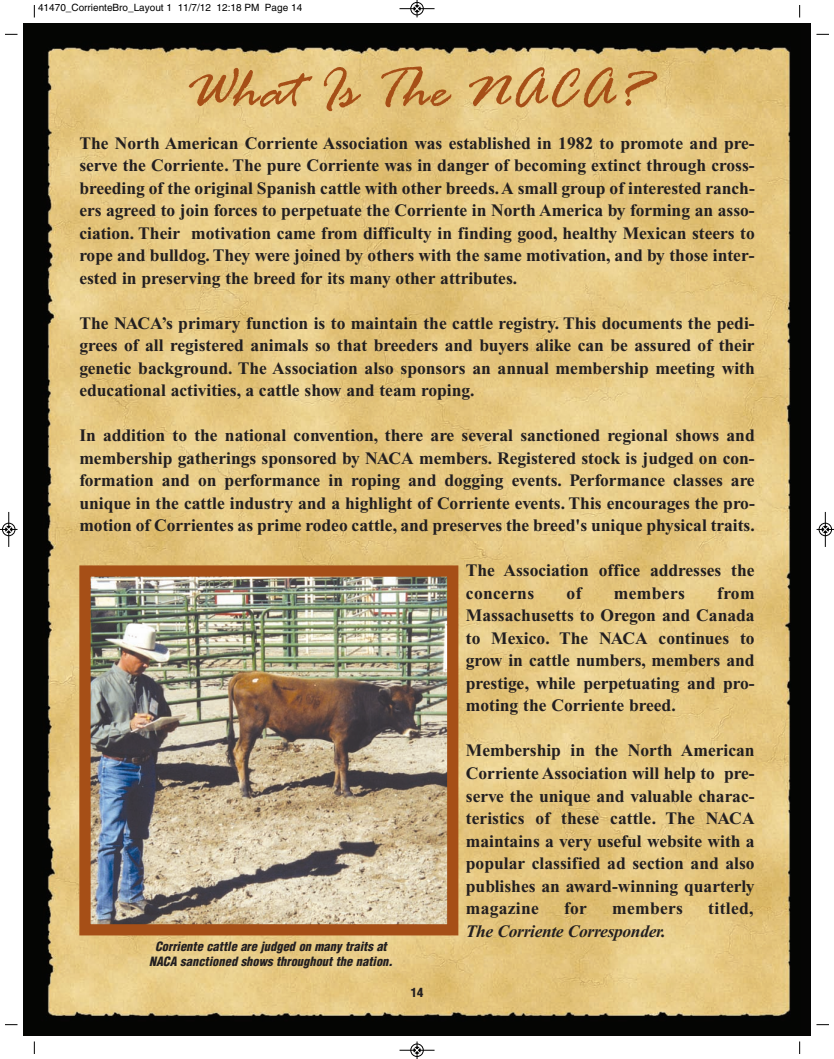
<style>
.page{position:relative;width:834px;height:1059px;background:#fff}
.page>*{position:absolute;margin:0;border:0;box-sizing:border-box;transform-origin:0 0}
.t1{font:italic 60px "Rage";color:#a64f17}
.t2{font:700 17.5px/22.5px "Times New Roman";color:#231f20;text-align:justify}
.t3{font:italic 700 17.5px "Times New Roman";letter-spacing:-.02em;color:#231f20}
.t4{font:700 17.5px "Times New Roman";letter-spacing:.02em;color:#231f20}
.t5{font:italic 900 condensed 12.5px/15px "Helvetica";color:#231f20;text-align:center}
.t6{font:900 condensed 12.5px "Helvetica";color:#231f20}
.t7{font:10px "Helvetica";color:#000}
</style>
<div class="page">
<img style="left:23px;top:23px;width:778px;height:1013px">
<div style="left:801px;top:23px;width:10px;height:1013px;background:#050504"></div>
<img style="left:91px;top:577px;width:355px;height:346px">
<div style="left:79px;top:565px;width:379px;height:370px;border:11px solid #a64f17"></div>
<svg style="left:34px;top:5px;width:1px;height:13px"></svg>
<svg style="left:5px;top:34px;width:13px;height:1px"></svg>
<svg style="left:799px;top:5px;width:1px;height:13px"></svg>
<svg style="left:816px;top:34px;width:13px;height:1px"></svg>
<svg style="left:34px;top:1041px;width:1px;height:13px"></svg>
<svg style="left:5px;top:1024px;width:13px;height:1px"></svg>
<svg style="left:799px;top:1041px;width:1px;height:13px"></svg>
<svg style="left:816px;top:1024px;width:13px;height:1px"></svg>
<div style="left:410px;top:2px;width:14px;height:13px;border:1px solid #fff;border-radius:50%"></div>
<hr style="left:399px;top:8px;width:35px;height:1px;background:#000">
<div style="left:410px;top:2px;width:13px;height:13px;border:1px solid #000;border-radius:50%"></div>
<svg style="left:414px;top:0;width:6px;height:17px"></svg>
<div style="left:410px;top:1043px;width:14px;height:14px;border:1px solid #fff;border-radius:50%"></div>
<hr style="left:399px;top:1050px;width:35px;height:1px;background:#000">
<div style="left:410px;top:1044px;width:13px;height:12px;border:1px solid #000;border-radius:50%"></div>
<svg style="left:414px;top:1041px;width:6px;height:18px"></svg>
<hr style="left:9px;top:512px;width:1px;height:35px;background:#000">
<div style="left:2px;top:523px;width:13px;height:13px;border:1px solid #000;border-radius:50%"></div>
<svg style="left:0;top:526px;width:18px;height:6px"></svg>
<div style="left:818px;top:523px;width:14px;height:13px;border:1px solid #fff;border-radius:50%"></div>
<hr style="left:825px;top:512px;width:1px;height:35px;background:#000">
<div style="left:819px;top:523px;width:12px;height:13px;border:1px solid #000;border-radius:50%"></div>
<svg style="left:816px;top:526px;width:18px;height:6px"></svg>
<p class="t7" style="left:38px;top:4px;width:266px">41470_CorrienteBro_Layout 1 11/7/12 12:18 PM Page 14</p>
<h1 class="t1" style="left:186px;top:69px;width:464px">What Is The NACA?</h1>
<p class="t2" style="left:79px;top:133px;width:677px">The North American Corriente Association was established in 1982 to promote and pre&shy;serve the Corriente. The pure Corriente was in danger of becoming extinct through cross&shy;breeding of the original Spanish cattle with other breeds. A small group of interested ranch&shy;ers agreed to join forces to perpetuate the Corriente in North America by forming an asso&shy;ciation. Their motivation came from difficulty in finding good, healthy Mexican steers to rope and bulldog. They were joined by others with the same motivation, and by those inter&shy;ested in preserving the breed for its many other attributes.</p>
<p class="t2" style="left:79px;top:314px;width:677px">The NACA’s primary function is to maintain the cattle registry. This documents the pedi&shy;grees of all registered animals so that breeders and buyers alike can be assured of their genetic background. The Association also sponsors an annual membership meeting with educational activities, a cattle show and team roping.</p>
<p class="t2" style="left:79px;top:426px;width:677px">In addition to the national convention, there are several sanctioned regional shows and membership gatherings sponsored by NACA members. Registered stock is judged on con&shy;formation and on performance in roping and dogging events. Performance classes are unique in the cattle industry and a highlight of Corriente events. This encourages the pro&shy;motion of Corrientes as prime rodeo cattle, and preserves the breed's unique physical traits.</p>
<p class="t2" style="left:466px;top:561px;width:290px">The Association office addresses the concerns</p>
<p class="t2" style="left:466px;top:584px;width:290px;text-indent:251px">from Massachusetts to Oregon and Canada to Mexico. The NACA continues to grow in cattle numbers, members and prestige, while perpetuating and pro&shy;moting the Corriente breed.</p>
<p class="t2" style="left:466px;top:741px;width:290px">Membership in the North American Corriente Association will help to pre&shy;serve the unique and valuable charac&shy;teristics of these cattle. The NACA maintains a very useful website with a popular classified ad section and also publishes an award-winning quarterly magazine</p>
<p class="t2" style="left:566px;top:584px;width:16px">of</p>
<p class="t4" style="left:614px;top:587px;width:72px">members</p>
<p class="t2" style="left:564px;top:899px;width:24px">for</p>
<p class="t4" style="left:612px;top:902px;width:72px">members</p>
<p class="t2" style="left:708px;top:899px;width:47px">titled,</p>
<p class="t3" style="left:466px;top:925px;width:201px">The Corriente Corresponder.</p>
<p class="t5" style="left:149px;top:939px;width:245px">Corriente cattle are judged on many traits at<br>NACA sanctioned shows throughout the nation.</p>
<p class="t6" style="left:411px;top:985px;width:14px">14</p>
</div>
